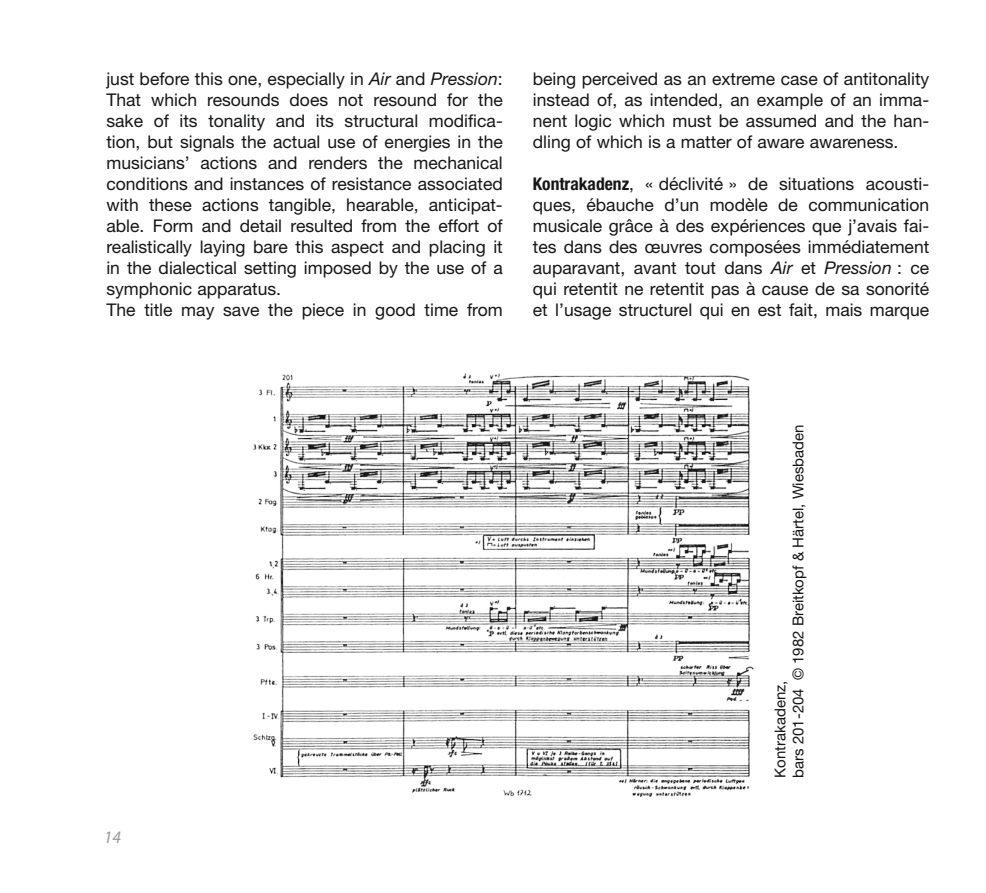
<style>
.page{position:relative;width:986px;height:893px;background:#fff}
.page>*{position:absolute;margin:0;border:0;box-sizing:border-box;transform-origin:0 0}
.t1{font:17.5px/21px "Helvetica Neue";color:#151616;text-align:justify}
.t2{font:italic 17.5px "Myriad";color:#999}
.t3{font:15px/18px "Helvetica Neue";color:#151616}
.s1{font-style:italic}
.s2{font-weight:700;font-stretch:condensed}
</style>
<div class="page">
<img style="left:253px;top:373px;width:501px;height:424px">
<p class="t1" style="left:106px;top:68px;width:398px;text-align:left">just before this one, especially in <span class="s1">Air</span> and <span class="s1">Pression</span>:<br>That which resounds does not resound for the sake of its tonality and its structural modifica&shy;tion, but signals the actual use of energies in the musicians’ actions and renders the mechanical conditions and instances of resistance associated with these actions tangible, hearable, anticipat&shy;able. Form and detail resulted from the effort of realistically laying bare this aspect and placing it in the dialectical setting imposed by the use of a symphonic apparatus.<br>The title may save the piece in good time from</p>
<p class="t1" style="left:532px;top:68px;width:398px">being perceived as an extreme case of antitonality instead of, as intended, an example of an imma&shy;nent logic which must be assumed and the han&shy;dling of which is a matter of aware awareness.</p>
<p class="t1" style="left:532px;top:173px;width:398px"><span class="s2">Kontrakadenz</span>, « déclivité » de situations acousti&shy;ques, ébauche d’un modèle de communication musicale grâce à des expériences que j’avais fai&shy;tes dans des œuvres composées immédiatement auparavant, avant tout dans <span class="s1">Air</span> et <span class="s1">Pression</span> : ce qui retentit ne retentit pas à cause de sa sonorité et l’usage structurel qui en est fait, mais marque</p>
<p class="t2" style="left:104px;top:829px;width:19px">14</p>
<p class="t3" style="left:770px;top:778px;width:355px;rotate:-90deg">Kontrakadenz,<br>bars 201-204 © 1982 Breitkopf &amp; Härtel, Wiesbaden</p>
</div>
